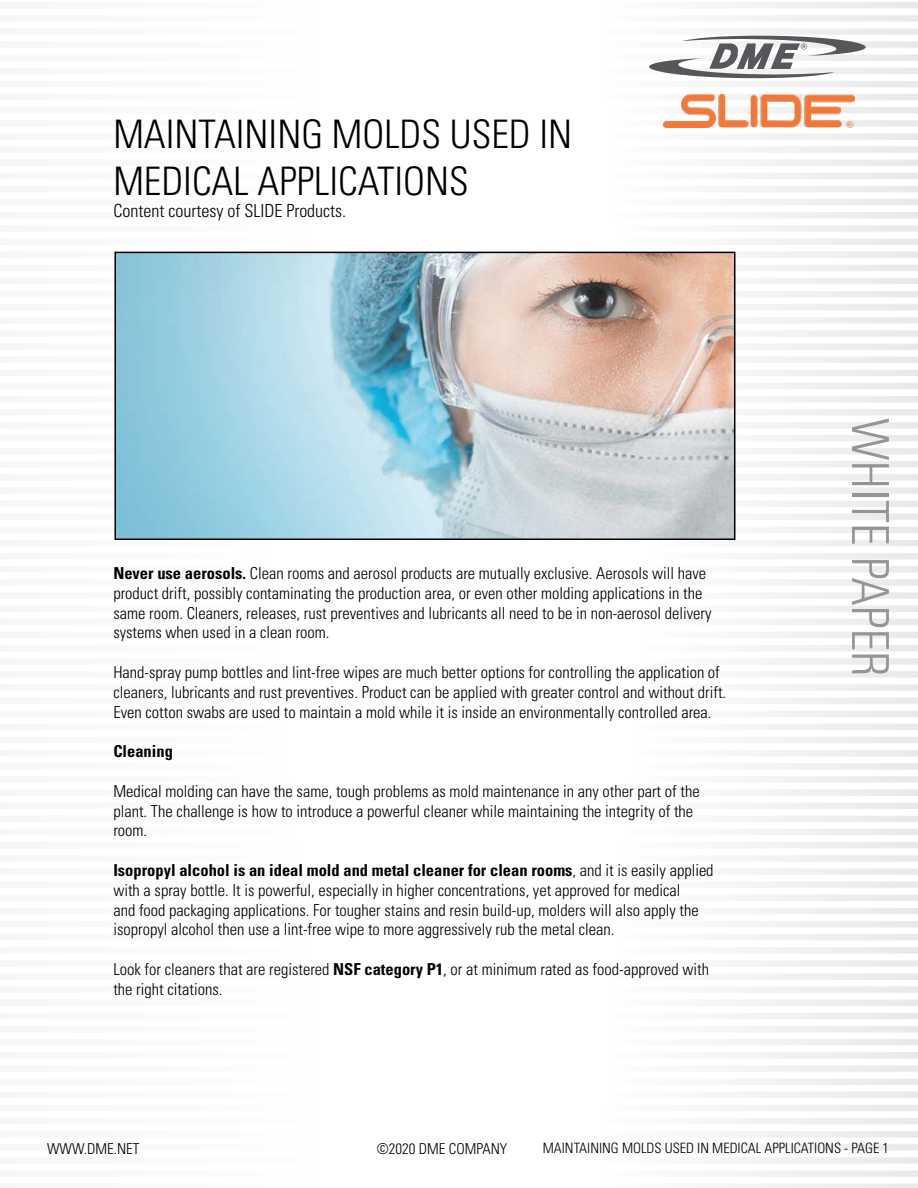
<style>
.page{position:relative;width:918px;height:1188px;background:#fff}
.page>*{position:absolute;margin:0;border:0;box-sizing:border-box;transform-origin:0 0}
.t1{font:300 condensed 51px "Univers LT";color:#939598}
.t2{font:300 condensed 39.3px/47.1px "Univers LT Std";color:#000}
.t3{font:300 condensed 18px "Univers LT Std";color:#000}
.t4{font:300 condensed 16.5px/19.8px "Univers LT Std";color:#000}
.t5{font:700 condensed 16.5px "Univers LT Std";color:#000}
.t6{font:300 condensed 15px "Univers LT Std";color:#000}
.t7{font:300 condensed 14.25px "Univers LT Std";color:#000}
.s1{font-weight:700}
</style>
<div class="page">
<img style="left:114px;top:2px;width:804px;height:1186px">
<svg style="left:638px;top:34px;width:239px;height:46px"></svg>
<img style="left:117px;top:255px;width:615px;height:282px">
<div style="left:114px;top:252px;width:621px;height:288px;border:2px solid #000"></div>
<img style="left:664px;top:94px;width:191px;height:33px">
<h2 class="t2" style="left:113px;top:111px;width:460px">MAINTAINING MOLDS USED IN<br>MEDICAL APPLICATIONS</h2>
<p class="t3" style="left:113px;top:200px;width:234px">Content courtesy of SLIDE Products.</p>
<p class="t4" style="left:113px;top:563px;width:600px"><span class="s1">Never use aerosols.</span> Clean rooms and aerosol products are mutually exclusive. Aerosols will have product drift, possibly contaminating the production area, or even other molding applications in the same room. Cleaners, releases, rust preventives and lubricants all need to be in non-aerosol delivery systems when used in a clean room.</p>
<p class="t4" style="left:113px;top:662px;width:614px">Hand-spray pump bottles and lint-free wipes are much better options for controlling the application of cleaners, lubricants and rust preventives. Product can be applied with greater control and without drift.<br>Even cotton swabs are used to maintain a mold while it is inside an environmentally controlled area.</p>
<p class="t5" style="left:113px;top:741px;width:61px">Cleaning</p>
<p class="t4" style="left:113px;top:781px;width:588px">Medical molding can have the same, tough problems as mold maintenance in any other part of the plant. The challenge is how to introduce a powerful cleaner while maintaining the integrity of the room.</p>
<p class="t4" style="left:113px;top:860px;width:602px"><span class="s1">Isopropyl alcohol is an ideal mold and metal cleaner for clean rooms</span>, and it is easily applied with a spray bottle. It is powerful, especially in higher concentrations, yet approved for medical<br>and food packaging applications. For tougher stains and resin build-up, molders will also apply the isopropyl alcohol then use a lint-free wipe to more aggressively rub the metal clean.</p>
<p class="t4" style="left:113px;top:959px;width:597px">Look for cleaners that are registered <span class="s1">NSF category P1</span>, or at minimum rated as food-approved with the right citations.</p>
<h1 class="t1" style="left:901px;top:418px;width:260px;rotate:90deg">WHITE PAPER</h1>
<p class="t6" style="left:47px;top:1139px;width:94px">WWW.DME.NET</p>
<p class="t6" style="left:377px;top:1139px;width:132px">©2020 DME COMPANY</p>
<p class="t7" style="left:543px;top:1139px;width:348px">MAINTAINING MOLDS USED IN MEDICAL APPLICATIONS - PAGE 1</p>
</div>
